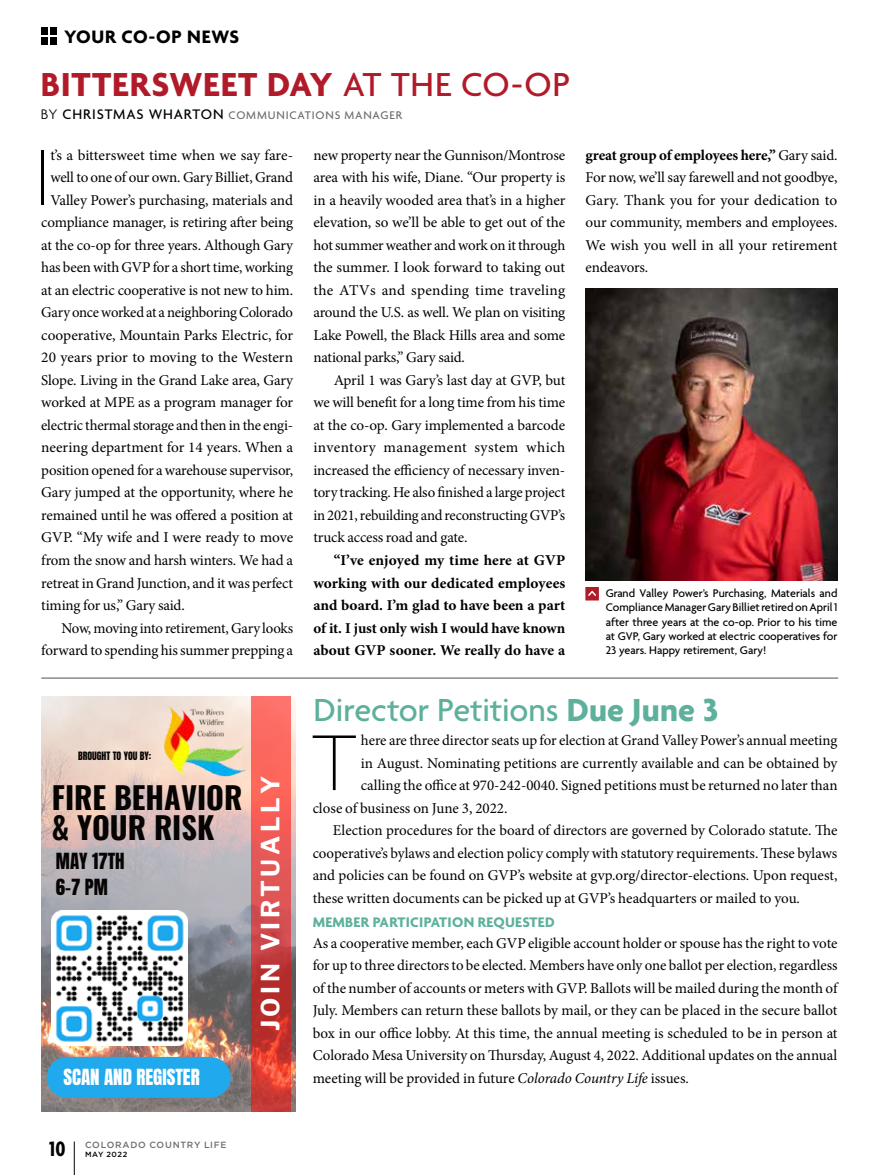
<style>
.page{position:relative;width:878px;height:1175px;background:#fff}
.page>*{position:absolute;margin:0;border:0;box-sizing:border-box;transform-origin:0 0}
.t1{font:100 85.5px "Agenda";color:#000}
.t2{font:700 36px "Agenda";letter-spacing:.02em;color:#b11a29}
.t3{font:500 34.5px "Agenda";letter-spacing:-.005em;color:#5db09c}
.t4{font:700 30.45px/30.8px "Oswald";color:#060504}
.t5{font:700 24.9px "Libre Franklin";letter-spacing:.14em;color:#fff}
.t6{font:700 condensed 22.5px "Agenda";color:#000}
.t7{font:700 19.5px "Agenda";letter-spacing:.03em;color:#000}
.t8{font:18.9px "Anton";color:#fff}
.t9{font:18.9px/26.1px "Anton";color:#060504}
.t10{font:15px/22.5px "Minion Pro";letter-spacing:-.01em;color:#000;text-align:justify}
.t11{font:700 15px/22.5px "Minion Pro";letter-spacing:-.005em;color:#000;text-align:justify}
.t12{font:700 15px "Agenda";letter-spacing:.02em;color:#5db09c}
.t13{font:500 12px/14.4px "Agenda";color:#000;text-align:justify}
.t14{font:500 12px "Agenda";letter-spacing:.065em;color:#6d6e71}
.t15{font:9.75px "Anton";color:#060504}
.t16{font:500 9px "Gotham HTF";letter-spacing:.075em;color:#6d6e71}
.t17{font:500 7.5px "Gotham HTF";letter-spacing:.075em;color:#000}
.s1{font-weight:500}
.s2{font-weight:300;font-size:15px;color:#000}
.s3{font-size:15px;color:#000}
.s4{font-weight:700}
.s5{font-style:italic}
</style>
<div class="page">
<img style="left:585px;top:288px;width:252px;height:292px">
<svg style="left:585px;top:587px;width:14px;height:13px"></svg>
<hr style="left:41px;top:677px;width:797px;height:1px;background:#636466">
<img style="left:41px;top:696px;width:255px;height:415px">
<svg style="left:251px;top:696px;width:40px;height:415px;background:#dd4d48"></svg>
<img style="left:52px;top:910px;width:135px;height:135px">
<div style="left:47px;top:1057px;width:184px;height:40px;background:#21a9ed;border-radius:21px"></div>
<img style="left:159px;top:704px;width:98px;height:75px">
<hr style="left:74px;top:1141px;width:1px;height:33px;background:#000">
<div style="left:50px;top:37px;width:7px;height:7px;background:#000"></div>
<div style="left:50px;top:28px;width:7px;height:7px;background:#000"></div>
<div style="left:41px;top:37px;width:7px;height:7px;background:#000"></div>
<div style="left:41px;top:28px;width:7px;height:7px;background:#000"></div>
<h3 class="t7" style="left:64px;top:26px;width:176px">YOUR CO-OP NEWS</h3>
<h2 class="t2" style="left:41px;top:65px;width:531px">BITTERSWEET DAY <span class="s1">AT THE CO-OP</span></h2>
<p class="t14" style="left:41px;top:108px;width:362px"><span class="s2">BY</span> <span class="s3">CHRISTMAS WHARTON</span> COMMUNICATIONS MANAGER</p>
<h1 class="t1" style="left:34px;top:131px;width:19px">I</h1>
<p class="t10" style="left:50px;top:144px;width:244px">t’s a bittersweet time when we say fare-</p>
<p class="t10" style="left:50px;top:166px;width:244px">well to one of our own. Gary Billiet, Grand</p>
<p class="t10" style="left:50px;top:189px;width:244px">Valley Power’s purchasing, materials and</p>
<p class="t10" style="left:41px;top:211px;width:253px">compliance manager, is retiring after being</p>
<p class="t10" style="left:41px;top:234px;width:253px">at the co-op for three years. Although Gary</p>
<p class="t10" style="left:41px;top:256px;width:253px">has been with GVP for a short time, working</p>
<p class="t10" style="left:41px;top:279px;width:253px">at an electric cooperative is not new to him.</p>
<p class="t10" style="left:41px;top:301px;width:253px">Gary once worked at a neighboring Colorado</p>
<p class="t10" style="left:41px;top:324px;width:253px">cooperative, Mountain Parks Electric, for</p>
<p class="t10" style="left:41px;top:346px;width:253px">20 years prior to moving to the Western</p>
<p class="t10" style="left:41px;top:369px;width:253px">Slope. Living in the Grand Lake area, Gary</p>
<p class="t10" style="left:41px;top:391px;width:253px">worked at MPE as a program manager for</p>
<p class="t10" style="left:41px;top:414px;width:253px">electric thermal storage and then in the engi-</p>
<p class="t10" style="left:41px;top:436px;width:253px">neering department for 14 years. When a</p>
<p class="t10" style="left:41px;top:459px;width:253px">position opened for a warehouse supervisor,</p>
<p class="t10" style="left:41px;top:481px;width:253px">Gary jumped at the opportunity, where he</p>
<p class="t10" style="left:41px;top:504px;width:253px">remained until he was offered a position at</p>
<p class="t10" style="left:41px;top:526px;width:253px">GVP. “My wife and I were ready to move</p>
<p class="t10" style="left:41px;top:549px;width:253px">from the snow and harsh winters. We had a</p>
<p class="t10" style="left:41px;top:571px;width:253px">retreat in Grand Junction, and it was perfect</p>
<p class="t10" style="left:41px;top:594px;width:145px">timing for us,” Gary said.</p>
<p class="t10" style="left:62px;top:616px;width:233px">Now, moving into retirement, Gary looks</p>
<p class="t10" style="left:41px;top:639px;width:253px">forward to spending his summer prepping a</p>
<p class="t10" style="left:313px;top:144px;width:253px">new property near the Gunnison/Montrose area with his wife, Diane. “Our property is in a heavily wooded area that’s in a higher elevation, so we’ll be able to get out of the hot summer weather and work on it through the summer. I look forward to taking out the ATVs and spending time traveling around the U.S. as well. We plan on visiting Lake Powell, the Black Hills area and some national parks,” Gary said.</p>
<p class="t10" style="left:313px;top:369px;width:253px;text-indent:20px">April 1 was Gary’s last day at GVP, but we will benefit for a long time from his time at the co-op. Gary implemented a barcode inventory management system which increased the efficiency of necessary inven&shy;tory tracking. He also finished a large project in 2021, rebuilding and reconstructing GVP’s truck access road and gate.</p>
<p class="t11" style="left:313px;top:549px;width:253px;text-indent:20px">“I’ve enjoyed my time here at GVP working with our dedicated employees and board. I’m glad to have been a part of it. I just only wish I would have known about GVP sooner. We really do have a</p>
<p class="t10" style="left:585px;top:144px;width:253px"><span class="s4">great group of employees here,”</span> Gary said.<br>For now, we’ll say farewell and not goodbye, Gary. Thank you for your dedication to our community, members and employees.<br>We wish you well in all your retirement endeavors.</p>
<p class="t13" style="left:605px;top:586px;width:233px">Grand Valley Power’s Purchasing, Materials and Compliance Manager Gary Billiet retired on April 1 after three years at the co-op. Prior to his time at GVP, Gary worked at electric cooperatives for 23 years. Happy retirement, Gary!</p>
<p class="t15" style="left:78px;top:750px;width:75px">BROUGHT TO YOU BY:</p>
<h3 class="t4" style="left:52px;top:783px;width:192px">FIRE BEHAVIOR &amp; YOUR RISK</h3>
<p class="t9" style="left:56px;top:849px;width:70px">MAY 17TH<br>6-7 PM</p>
<p class="t8" style="left:63px;top:1067px;width:138px">SCAN AND REGISTER</p>
<h3 class="t5" style="left:255px;top:1031px;width:257px;rotate:-90deg">JOIN VIRTUALLY</h3>
<h3 class="t6" style="left:49px;top:1136px;width:18px">10</h3>
<p class="t16" style="left:85px;top:1140px;width:143px">COLORADO COUNTRY LIFE</p>
<p class="t17" style="left:85px;top:1150px;width:44px">MAY 2022</p>
<h3 class="t3" style="left:313px;top:691px;width:406px">Director Petitions <span class="s4">Due June 3</span></h3>
<h1 class="t1" style="left:312px;top:716px;width:46px">T</h1>
<p class="t10" style="left:361px;top:729px;width:478px">here are three director seats up for election at Grand Valley Power’s annual meeting</p>
<p class="t10" style="left:361px;top:751px;width:478px">in August. Nominating petitions are currently available and can be obtained by</p>
<p class="t10" style="left:361px;top:774px;width:478px">calling the office at 970-242-0040. Signed petitions must be returned no later than</p>
<p class="t10" style="left:312px;top:796px;width:196px">close of business on June 3, 2022.</p>
<p class="t10" style="left:333px;top:819px;width:506px">Election procedures for the board of directors are governed by Colorado statute. The</p>
<p class="t10" style="left:312px;top:841px;width:526px">cooperative’s bylaws and election policy comply with statutory requirements. These bylaws</p>
<p class="t10" style="left:312px;top:864px;width:526px">and policies can be found on GVP’s website at gvp.org/director-elections. Upon request,</p>
<p class="t10" style="left:312px;top:886px;width:489px">these written documents can be picked up at GVP’s headquarters or mailed to you.</p>
<p class="t12" style="left:312px;top:913px;width:243px">MEMBER PARTICIPATION REQUESTED</p>
<p class="t10" style="left:312px;top:931px;width:526px">As a cooperative member, each GVP eligible account holder or spouse has the right to vote for up to three directors to be elected. Members have only one ballot per election, regardless of the number of accounts or meters with GVP. Ballots will be mailed during the month of July. Members can return these ballots by mail, or they can be placed in the secure ballot box in our office lobby. At this time, the annual meeting is scheduled to be in person at Colorado Mesa University on Thursday, August 4, 2022. Additional updates on the annual meeting will be provided in future <span class="s5">Colorado Country Life</span> issues.</p>
</div>
